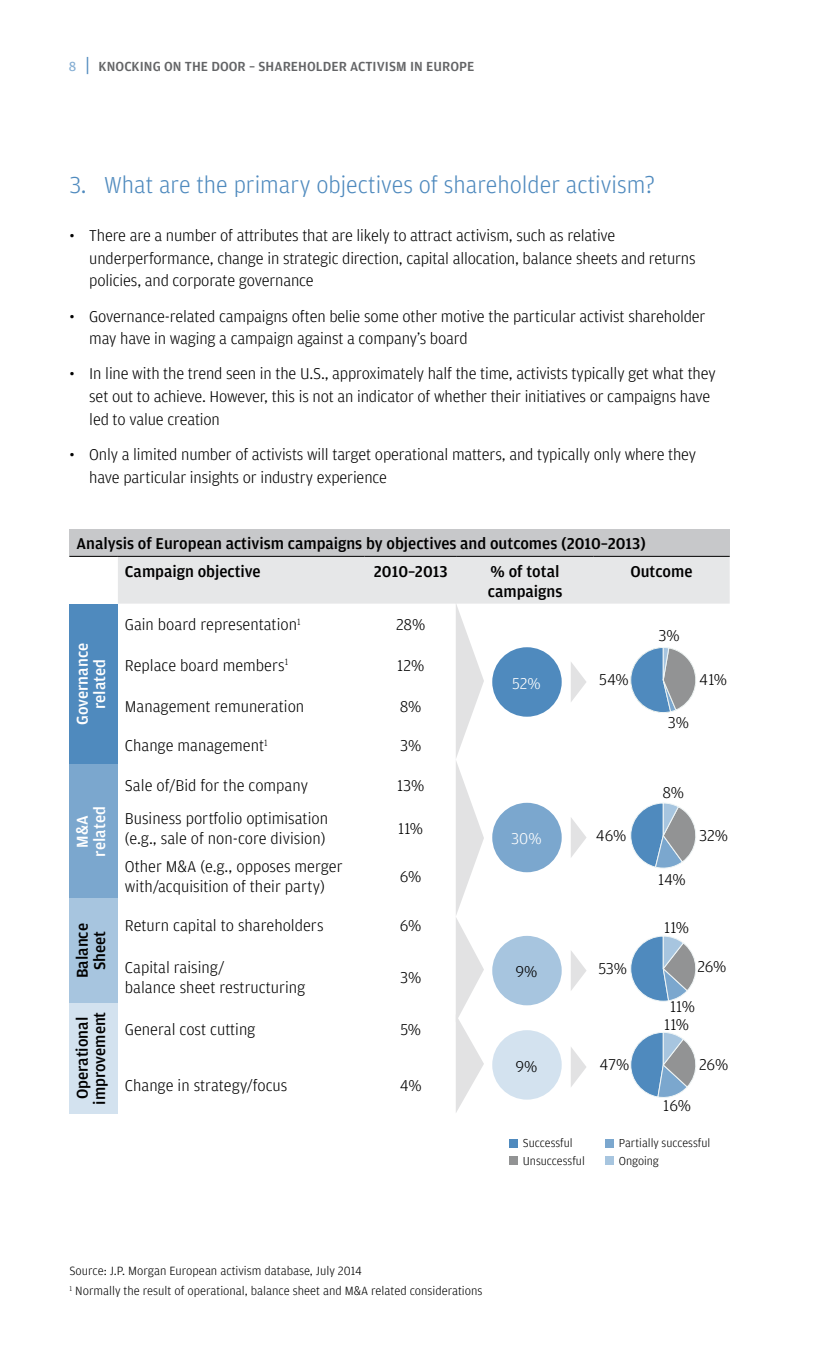
<style>
.page{position:relative;width:819px;height:1355px;background:#fff}
.page>*{position:absolute;margin:0;border:0;box-sizing:border-box;transform-origin:0 0}
.t1{font:300 24.5px "Amplitude";color:#4f8abe}
.t2{font:300 16.62px/22.8px "Amplitude";letter-spacing:-.01em;color:#000}
.t3{font:500 16.62px/17.5px "Amplitude";color:#000}
.t4{font:500 16.62px/17.5px "Amplitude";color:#fff;text-align:center}
.t5{font:300 16.62px "Amplitude";color:#fff}
.t6{font:500 14px "Amplitude";letter-spacing:.005em;color:#636466}
.t7{font:300 12.6px/20.1px "Amplitude";color:#000}
.t8{font:300 12.25px/17.5px "Amplitude";color:#000}
.s1{font-weight:400;color:#83add3}
.s2{font-size:21px;color:#4f8abe}
</style>
<div class="page">
<div style="left:69px;top:529px;width:661px;height:27px;background:#c7c8ca"></div>
<div style="left:69px;top:603px;width:49px;height:161px;background:#4f8abe"></div>
<div style="left:69px;top:764px;width:49px;height:134px;background:#7ba7ce"></div>
<div style="left:69px;top:898px;width:49px;height:104px;background:#a7c5df"></div>
<div style="left:69px;top:1002px;width:49px;height:111px;background:#d3e2ef"></div>
<hr style="left:69px;top:556px;width:49px;height:1px;background:#000">
<svg style="left:118px;top:556px;width:612px;height:557px"></svg>
<div style="left:509px;top:1139px;width:9px;height:9px;background:#4f8abe"></div>
<div style="left:509px;top:1156px;width:9px;height:9px;background:#929394"></div>
<div style="left:606px;top:1139px;width:8px;height:8px;background:#7ba7ce"></div>
<div style="left:606px;top:1156px;width:8px;height:8px;background:#a7c5df"></div>
<p class="t6" style="left:69px;top:57px;width:407px"><span class="s1">8</span> <span class="s2">|</span> Knocking on the door – shareholder activism in Europe</p>
<h1 class="t1" style="left:69px;top:170px;width:587px">3. What are the primary objectives of shareholder activism?</h1>
<p class="t2" style="left:89px;top:223px;width:608px;text-indent:-20px">• There are a number of attributes that are likely to attract activism, such as relative underperformance, change in strategic direction, capital allocation, balance sheets and returns policies, and corporate governance</p>
<p class="t2" style="left:89px;top:304px;width:618px;text-indent:-20px">• Governance-related campaigns often belie some other motive the particular activist shareholder may have in waging a campaign against a company’s board</p>
<p class="t2" style="left:89px;top:362px;width:628px;text-indent:-20px">• In line with the trend seen in the U.S., approximately half the time, activists typically get what they set out to achieve. However, this is not an indicator of whether their initiatives or campaigns have led to value creation</p>
<p class="t2" style="left:89px;top:443px;width:608px;text-indent:-20px">• Only a limited number of activists will target operational matters, and typically only where they have particular insights or industry experience</p>
<p class="t3" style="left:125px;top:530px;width:522px;line-height:27.3px;text-indent:-48px">Analysis of European activism campaigns by objectives and outcomes (2010–2013)<br>Campaign objective</p>
<p class="t3" style="left:374px;top:562px;width:75px">2010–2013</p>
<p class="t3" style="left:488px;top:560px;width:76px;line-height:19.9px">% of total campaigns</p>
<p class="t3" style="left:630px;top:562px;width:64px">Outcome</p>
<p class="t4" style="left:73px;top:725px;width:83px;rotate:-90deg">Governance related</p>
<p class="t2" style="left:125px;top:613px;width:177px">Gain board representation<sup>1</sup></p>
<p class="t2" style="left:396px;top:613px;width:31px">28%</p>
<p class="t2" style="left:125px;top:653px;width:165px">Replace board members<sup>1</sup></p>
<p class="t2" style="left:397px;top:653px;width:29px">12%</p>
<p class="t2" style="left:125px;top:694px;width:181px">Management remuneration</p>
<p class="t2" style="left:400px;top:694px;width:23px">8%</p>
<p class="t2" style="left:125px;top:734px;width:144px">Change management<sup>1</sup></p>
<p class="t2" style="left:400px;top:734px;width:23px">3%</p>
<p class="t5" style="left:512px;top:672px;width:30px">52%</p>
<p class="t2" style="left:599px;top:667px;width:31px">54%</p>
<p class="t2" style="left:659px;top:624px;width:23px">3%</p>
<p class="t2" style="left:668px;top:711px;width:23px">3%</p>
<p class="t2" style="left:699px;top:667px;width:29px">41%</p>
<p class="t4" style="left:73px;top:856px;width:52px;rotate:-90deg">M&amp;A related</p>
<p class="t2" style="left:125px;top:773px;width:185px">Sale of/Bid for the company</p>
<p class="t2" style="left:397px;top:773px;width:29px">13%</p>
<p class="t2" style="left:125px;top:808px;width:205px;line-height:19.9px">Business portfolio optimisation (e.g., sale of non-core division)</p>
<p class="t2" style="left:398px;top:817px;width:26px">11%</p>
<p class="t2" style="left:125px;top:855px;width:219px;line-height:19.9px">Other M&amp;A (e.g., opposes merger with/acquisition of their party)</p>
<p class="t2" style="left:400px;top:864px;width:23px">6%</p>
<p class="t5" style="left:511px;top:828px;width:32px">30%</p>
<p class="t2" style="left:596px;top:823px;width:32px">46%</p>
<p class="t2" style="left:662px;top:780px;width:23px">8%</p>
<p class="t2" style="left:658px;top:867px;width:29px">14%</p>
<p class="t2" style="left:699px;top:823px;width:30px">32%</p>
<p class="t3" style="left:73px;top:978px;width:56px;text-align:center;rotate:-90deg">Balance<br>Sheet</p>
<p class="t2" style="left:125px;top:913px;width:200px">Return capital to shareholders</p>
<p class="t2" style="left:400px;top:913px;width:23px">6%</p>
<p class="t2" style="left:125px;top:957px;width:182px;line-height:19.9px">Capital raising/<br>balance sheet restructuring</p>
<p class="t2" style="left:400px;top:965px;width:23px">3%</p>
<p class="t3" style="left:73px;top:1104px;width:95px;text-align:center;rotate:-90deg">Operational improvement</p>
<p class="t2" style="left:125px;top:1018px;width:132px">General cost cutting</p>
<p class="t2" style="left:400px;top:1018px;width:22px">5%</p>
<p class="t2" style="left:125px;top:1073px;width:164px">Change in strategy/focus</p>
<p class="t2" style="left:400px;top:1073px;width:23px">4%</p>
<p class="t2" style="left:664px;top:915px;width:26px">11%</p>
<p class="t2" style="left:515px;top:960px;width:23px">9%</p>
<p class="t2" style="left:598px;top:956px;width:30px">53%</p>
<p class="t2" style="left:697px;top:955px;width:31px">26%</p>
<p class="t2" style="left:670px;top:995px;width:26px">11%</p>
<p class="t2" style="left:664px;top:1012px;width:26px">11%</p>
<p class="t2" style="left:515px;top:1054px;width:23px">9%</p>
<p class="t2" style="left:600px;top:1052px;width:31px">47%</p>
<p class="t2" style="left:699px;top:1052px;width:31px">26%</p>
<p class="t2" style="left:663px;top:1094px;width:29px">16%</p>
<p class="t8" style="left:523px;top:1134px;width:64px">Successful<br>Unsuccessful</p>
<p class="t8" style="left:619px;top:1134px;width:93px">Partially successful<br>Ongoing</p>
<p class="t7" style="left:69px;top:1260px;width:415px">Source: J.P. Morgan European activism database, July 2014<br><sup>1</sup> Normally the result of operational, balance sheet and M&amp;A related considerations</p>
</div>
